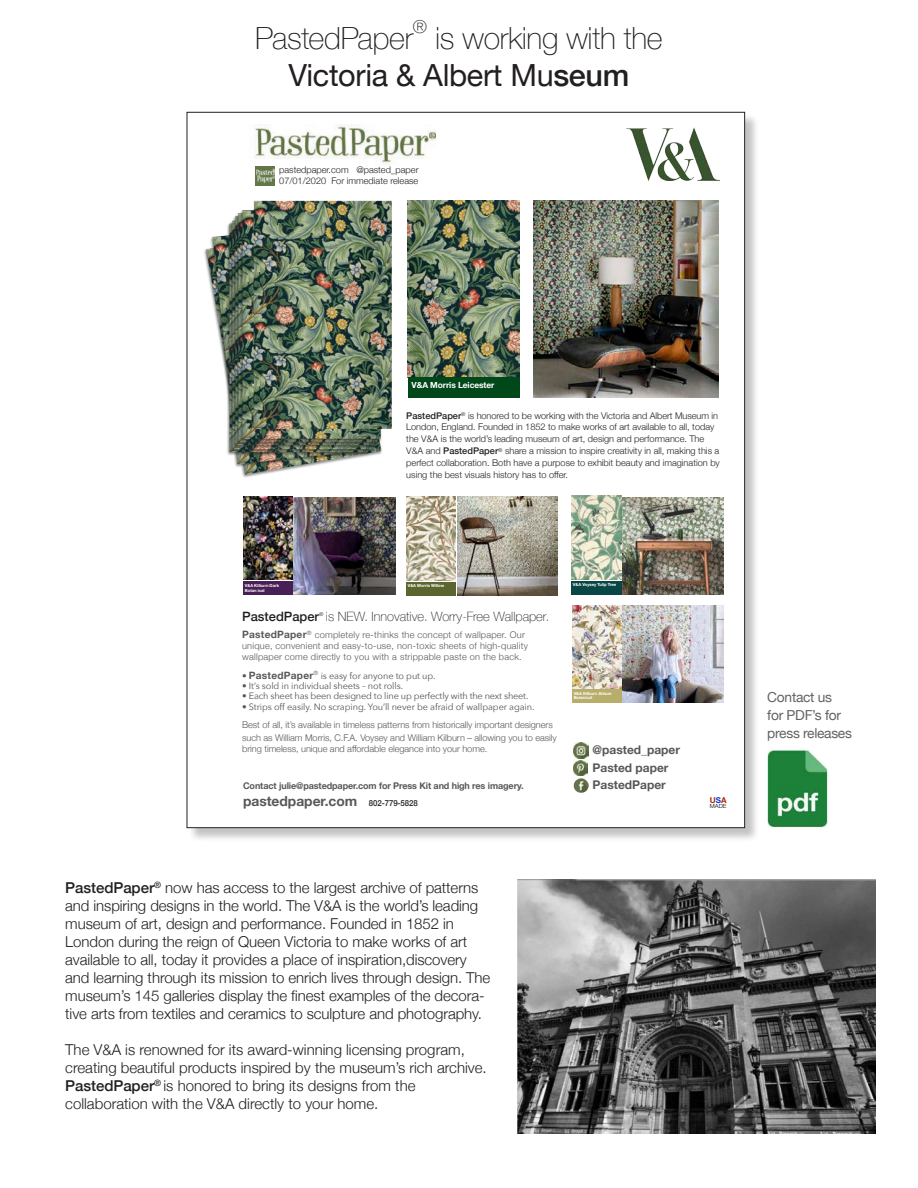
<style>
.page{position:relative;width:918px;height:1188px;background:#fff}
.page>*{position:absolute;margin:0;border:0;box-sizing:border-box;transform-origin:0 0}
.t1{font:100 30.6px "Helvetica Neue";letter-spacing:-.01em;color:#231f20}
.t2{font:30.6px "Helvetica Neue";letter-spacing:-.01em;color:#231f20}
.t3{font:100 17.85px "Helvetica Neue";color:#231f20}
.t4{font:300 15px/18px "Helvetica Neue";letter-spacing:-.005em;color:#231f20}
.t5{font:13.8px/18px "Helvetica Neue";letter-spacing:-.02em;color:#636366}
.t6{font:700 13.8px "Helvetica Neue";color:#57585a}
.t7{font:100 12.9px "Helvetica Neue";color:#231f20}
.t8{font:500 12.9px "Helvetica Neue";color:#231f20}
.t9{font:700 12px/17.4px "Helvetica Neue";color:#57585a}
.t10{font:300 9.15px/12px "Helvetica Neue";color:#231f20}
.t11{font:300 9.15px/18.5px "Helvetica Neue";letter-spacing:-.005em;color:#57585a}
.t12{font:300 9.15px/11.1px "Helvetica Neue";letter-spacing:.025em;color:#57585a}
.t13{font:9.15px "Avenir Next";letter-spacing:-.02em;color:#545557}
.t14{font:700 9.15px "Helvetica Neue";letter-spacing:-.01em;color:#57585a}
.t15{font:700 8.4px "Helvetica Neue";letter-spacing:-.01em;color:#fff}
.t16{font:700 8.1px "Helvetica Neue";color:#af2100}
.t17{font:300 5.7px "Helvetica Neue";color:#000;scale:1.09 1}
.t18{font:300 5.4px "Helvetica Neue";color:#231f20}
.t19{font:700 4.2px/5.1px "Helvetica Neue";letter-spacing:-.01em;color:#fff}
.s1{font-weight:500}
.s2{font-weight:700;font-size:10.05px}
.s3{font-family:"Helvetica Neue";font-weight:700;font-size:10.05px;color:#57585a}
.s4{font-family:"Avenir Next";font-weight:400;color:#545557}
.s5{font-weight:500;font-size:8.25px;color:#231f20}
.s6{color:#0034ef}
</style>
<div class="page">
<img style="left:517px;top:879px;width:358px;height:255px">
<div style="left:188px;top:114px;width:572px;height:729px;background:#231f20;opacity:.27"></div>
<div style="left:187px;top:112px;width:558px;height:716px;background:#fff"></div>
<img style="left:627px;top:128px;width:93px;height:53px">
<img style="left:254px;top:124px;width:182px;height:40px">
<img style="left:534px;top:200px;width:185px;height:197px">
<img style="left:408px;top:200px;width:111px;height:177px">
<div style="left:408px;top:377px;width:111px;height:20px;background:#004719"></div>
<img style="left:294px;top:497px;width:102px;height:98px">
<img style="left:243px;top:497px;width:49px;height:83px">
<div style="left:243px;top:581px;width:50px;height:14px;background:#481f56"></div>
<img style="left:623px;top:606px;width:101px;height:97px">
<img style="left:572px;top:606px;width:50px;height:82px">
<div style="left:572px;top:690px;width:50px;height:13px;background:#b8ad6a"></div>
<img style="left:623px;top:497px;width:101px;height:98px">
<img style="left:572px;top:495px;width:50px;height:85px">
<div style="left:571px;top:581px;width:51px;height:13px;background:#084745"></div>
<img style="left:458px;top:497px;width:100px;height:98px">
<img style="left:407px;top:497px;width:49px;height:83px">
<div style="left:406px;top:582px;width:50px;height:13px;background:#5b662f"></div>
<img style="left:204px;top:200px;width:188px;height:278px">
<img style="left:255px;top:167px;width:19px;height:18px">
<img style="left:573px;top:743px;width:16px;height:15px">
<img style="left:573px;top:778px;width:16px;height:15px">
<img style="left:573px;top:761px;width:15px;height:14px">
<img style="left:767px;top:749px;width:61px;height:79px">
<p class="t3" style="left:413px;top:13px;width:16px">®</p>
<p class="t1" style="left:255px;top:15px;width:159px">PastedPaper</p>
<p class="t1" style="left:435px;top:15px;width:229px">is working with the</p>
<p class="t2" style="left:289px;top:53px;width:342px">Victoria &amp; Albert Mu<span class="s1">seum</span></p>
<p class="t10" style="left:279px;top:163px;width:141px;line-height:11.1px">pastedpaper.com @pasted_paper<br>07/01/2020 For immediate release</p>
<p class="t15" style="left:412px;top:378px;width:84px">V&amp;A Morris Leicester</p>
<p class="t10" style="left:406px;top:409px;width:315px"><span class="s1">PastedPaper</span><sup>®</sup> is honored to be working with the Victoria and Albert Museum in London, England. Founded in 1852 to make works of art available to all, today the V&amp;A is the world’s leading museum of art, design and performance. The V&amp;A and <span class="s1">PastedPaper</span><sup>®</sup> share a mission to inspire creativity in all, making this a perfect collaboration. Both have a purpose to exhibit beauty and imagination by using the best visuals history has to offer.</p>
<p class="t19" style="left:245px;top:583px;width:36px">V&amp;A Kilburn Dark<br>Botan ical</p>
<p class="t19" style="left:408px;top:583px;width:38px">V&amp;A Morris Willow</p>
<p class="t19" style="left:573px;top:582px;width:45px">V&amp;A Voysey Tulip Tree</p>
<p class="t8" style="left:242px;top:606px;width:78px">PastedPaper</p>
<p class="t18" style="left:319px;top:609px;width:6px">®</p>
<p class="t7" style="left:326px;top:606px;width:225px">is NEW. Innovative. Worry-Free Wallpaper.</p>
<p class="t12" style="left:242px;top:629px;width:287px"><span class="s2">PastedPaper</span><sup>®</sup> completely re-thinks the concept of wallpaper. Our unique, convenient and easy-to-use, non-toxic sheets of high-quality wallpaper come directly to you with a strippable paste on the back.</p>
<p class="t13" style="left:242px;top:668px;width:195px">• <span class="s3">PastedPaper</span><sup>®</sup> is easy for anyone to put up.</p>
<p class="t13" style="left:242px;top:678px;width:162px">• It’s sold in individual sheets – not rolls.</p>
<p class="t13" style="left:242px;top:688px;width:288px">• Each sheet has been designed to line up perfectly with the next sheet.</p>
<p class="t11" style="left:242px;top:697px;width:312px"><span class="s4">• Strips off easily. No scraping. You’ll never be afraid of wallpaper again.<br></span>Best of all, it’s available in timeless patterns from historically important designers</p>
<p class="t11" style="left:242px;top:732px;width:316px;line-height:11.1px">such as William Morris, C.F.A. Voysey and William Kilburn – allowing you to easily bring timeless, unique and affordable elegance into your home.</p>
<p class="t14" style="left:243px;top:778px;width:282px">Contact julie@pastedpaper.com for Press Kit and high res imagery.</p>
<p class="t6" style="left:243px;top:791px;width:176px">pastedpaper.com <span class="s5">802-779-5828</span></p>
<p class="t19" style="left:574px;top:691px;width:39px;line-height:4.2px">V&amp;A Kilburn Atrium<br>Botanical</p>
<p class="t9" style="left:593px;top:742px;width:89px">@pasted_paper<br>Pasted paper<br>PastedPaper</p>
<p class="t4" style="left:65px;top:877px;width:427px"><span class="s1">PastedPaper</span><sup>®</sup> now has access to the largest archive of patterns and inspiring designs in the world. The V&amp;A is the world’s leading museum of art, design and performance. Founded in 1852 in London during the reign of Queen Victoria to make works of art available to all, today it provides a place of inspiration,discovery and learning through its mission to enrich lives through design. The museum’s 145 galleries display the finest examples of the decora&shy;tive arts from textiles and ceramics to sculpture and photography.</p>
<p class="t4" style="left:65px;top:1039px;width:423px">The V&amp;A is renowned for its award-winning licensing program, creating beautiful products inspired by the museum’s rich archive.<br><span class="s1">PastedPaper</span><sup>®</sup> is honored to bring its designs from the</p>
<p class="t4" style="left:65px;top:1093px;width:315px">collaboration with the V&amp;A directly to your home.</p>
<p class="t16" style="left:710px;top:794px;width:18px">U<span class="s6">S</span>A</p>
<p class="t17" style="left:710px;top:802px;width:17px">MADE</p>
<p class="t5" style="left:767px;top:689px;width:66px">Contact us</p>
<p class="t5" style="left:767px;top:707px;width:86px">for PDF’s for press releases</p>
</div>
